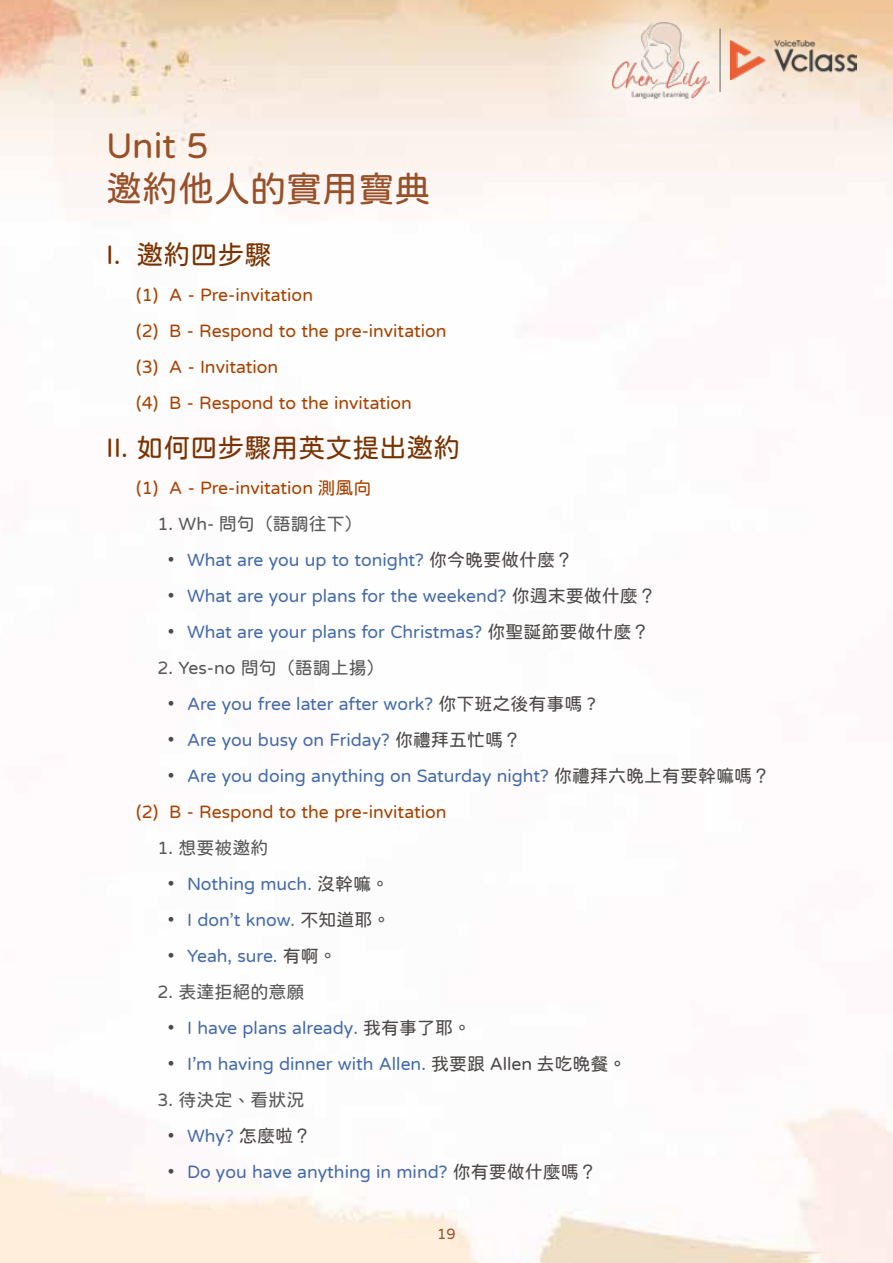
<style>
.page{position:relative;width:893px;height:1263px;background:#fff}
.page>*{position:absolute;margin:0;border:0;box-sizing:border-box;transform-origin:0 0}
.t1{font:36px/43.2px "jf openhuninn 1.1";color:#985028}
.t2{font:27px "jf openhuninn 1.1";color:#7a3300}
.t3{font:18px/36px "jf openhuninn 1.1";color:#466cab}
.t4{font:18px/36px "jf openhuninn 1.1";color:#a84200}
.t5{font:18px "jf openhuninn 1.1";color:#595757}
.t6{font:18px "jf openhuninn 1.1";color:#4c4948}
.t7{font:15px "jf openhuninn 1.1";color:#985028}
.s1{color:#4c4948}
.s2{color:#a84200}
.s3{color:#595757}
.s4{color:#466cab}
</style>
<div class="page">
<img style="left:0;top:0;width:893px;height:1263px">
<div style="left:533px;top:0;width:256px;height:178px;background:#fff;opacity:.56"></div>
<img style="left:612px;top:22px;width:98px;height:76px">
<img style="left:730px;top:41px;width:126px;height:39px">
<hr style="left:720px;top:29px;width:1px;height:63px;background:#666">
<h1 class="t1" style="left:106px;top:124px;width:325px">Unit 5<br>邀約他人的實用寶典</h1>
<h2 class="t2" style="left:106px;top:237px;width:167px">I. 邀約四步驟</h2>
<p class="t4" style="left:136px;top:277px;width:312px">(1) A - Pre-invitation<br>(2) B - Respond to the pre-invitation (3) A - Invitation<br>(4) B - Respond to the invitation</p>
<h2 class="t2" style="left:106px;top:430px;width:356px">II. 如何四步驟用英文提出邀約</h2>
<p class="t4" style="left:136px;top:470px;width:237px">(1) A - Pre-invitation 測風向</p>
<p class="t5" style="left:157px;top:512px;width:207px">1. Wh- 問句（語調往下）</p>
<p class="t3" style="left:168px;top:542px;width:407px"><span class="s1">•</span> What are you up to tonight? <span class="s1">你今晚要做什麼？</span></p>
<p class="t3" style="left:168px;top:578px;width:490px"><span class="s1">•</span> What are your plans for the weekend? <span class="s1">你週末要做什麼？</span></p>
<p class="t3" style="left:168px;top:614px;width:483px"><span class="s1">•</span> What are your plans for Christmas? <span class="s1">你聖誕節要做什麼？</span></p>
<p class="t5" style="left:157px;top:656px;width:229px">2. Yes-no 問句（語調上揚）</p>
<p class="t3" style="left:168px;top:686px;width:429px"><span class="s1">•</span> Are you free later after work? <span class="s1">你下班之後有事嗎 ?</span></p>
<p class="t3" style="left:168px;top:722px;width:355px"><span class="s1">•</span> Are you busy on Friday? <span class="s1">你禮拜五忙嗎？</span></p>
<p class="t3" style="left:136px;top:758px;width:635px;text-indent:32px"><span class="s1">•</span> Are you doing anything on Saturday night? <span class="s1">你禮拜六晚上有要幹嘛嗎？</span><span class="s2">(2) B - Respond to the pre-invitation</span></p>
<p class="t5" style="left:157px;top:836px;width:113px">1. 想要被邀約</p>
<p class="t3" style="left:168px;top:866px;width:223px"><span class="s1">•</span> Nothing much. <span class="s1">沒幹嘛</span><span class="s3">。</span></p>
<p class="t3" style="left:168px;top:902px;width:224px"><span class="s1">•</span> I don’t know. <span class="s1">不知道耶</span><span class="s3">。</span></p>
<p class="t3" style="left:168px;top:938px;width:170px"><span class="s1">•</span> Yeah, sure. <span class="s1">有啊</span><span class="s3">。</span></p>
<p class="t5" style="left:157px;top:980px;width:149px">2. 表達拒絕的意願</p>
<p class="t3" style="left:168px;top:1010px;width:305px"><span class="s1">•</span> I have plans already. <span class="s1">我有事了耶</span><span class="s3">。</span></p>
<p class="t3" style="left:168px;top:1046px;width:460px"><span class="s1">•</span> I’m having dinner with Allen. <span class="s1">我要跟 Allen 去吃晚餐。</span></p>
<p class="t5" style="left:157px;top:1088px;width:149px">3. 待決定、看狀況</p>
<p class="t6" style="left:168px;top:1124px;width:145px">• <span class="s4">Why?</span> 怎麼啦？</p>
<p class="t3" style="left:168px;top:1154px;width:430px"><span class="s1">•</span> Do you have anything in mind? <span class="s1">你有要做什麼嗎？</span></p>
<p class="t7" style="left:437px;top:1224px;width:20px">19</p>
</div>
